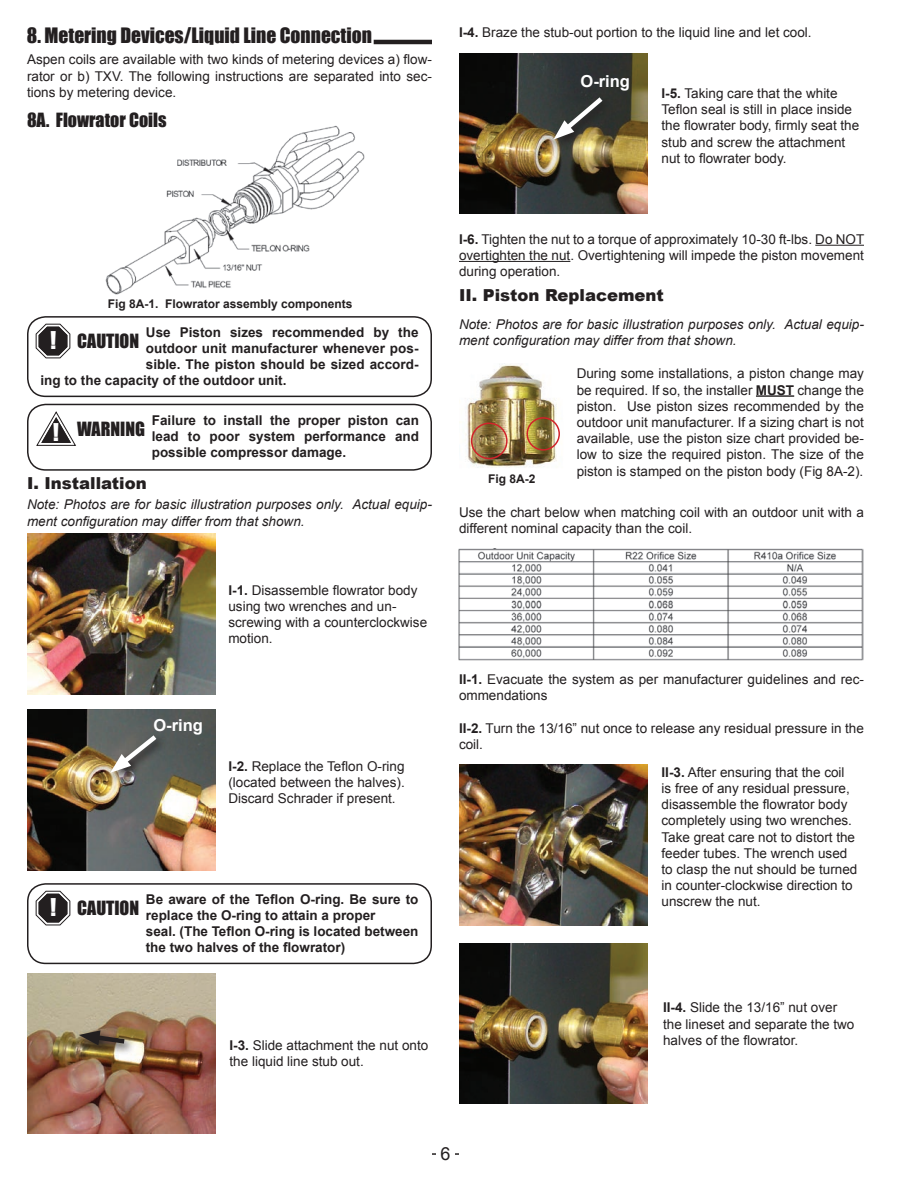
<style>
.page{position:relative;width:918px;height:1188px;background:#fff}
.page>*{position:absolute;margin:0;border:0;box-sizing:border-box;transform-origin:0 0}
.t1{font:19.5px "Impact";color:#231f20}
.t2{font:18px "Impact";color:#231f20}
.t3{font:18px "Arial";color:#231f20}
.t4{font:900 16.5px "Arial";color:#231f20}
.t5{font:700 16.5px "Arial";color:#fff}
.t6{font:13.5px/16.2px "Arial";color:#231f20}
.t7{font:700 13.5px/16.2px "Arial";color:#231f20;text-align:justify}
.t8{font:italic 13.5px/16.2px "Arial";color:#231f20}
.t9{font:700 12px "Arial";color:#231f20}
.s1{font-size:22.5px;color:#fff}
.s2{font-weight:700}
</style>
<div class="page">
<hr style="left:432px;top:1153px;width:27px;height:2px;background:#231f20">
<div style="left:437px;top:1146px;width:18px;height:15px;background:#fff"></div>
<hr style="left:374px;top:40px;width:58px;height:4px;background:#231f20">
<img style="left:105px;top:125px;width:260px;height:170px">
<div style="left:27px;top:316px;width:405px;height:81px;border:2px solid #231f20;border-radius:18px"></div>
<svg style="left:35px;top:323px;width:36px;height:36px"></svg>
<div style="left:39px;top:327px;width:28px;height:28px;border:3px solid #231f20;border-radius:8px"></div>
<div style="left:27px;top:404px;width:405px;height:67px;border:2px solid #231f20;border-radius:18px"></div>
<svg style="left:36px;top:411px;width:40px;height:35px"></svg>
<img style="left:27px;top:534px;width:189px;height:160px">
<img style="left:27px;top:973px;width:189px;height:161px">
<svg style="left:76px;top:1026px;width:60px;height:30px"></svg>
<svg style="left:79px;top:1030px;width:50px;height:16px"></svg>
<hr style="left:815px;top:245px;width:49px;height:1px;background:#231f20">
<hr style="left:459px;top:261px;width:111px;height:1px;background:#231f20">
<img style="left:459px;top:53px;width:189px;height:161px">
<svg style="left:550px;top:94px;width:63px;height:57px"></svg>
<svg style="left:554px;top:93px;width:53px;height:47px;background:#5a5950"></svg>
<div style="left:27px;top:883px;width:405px;height:81px;border:2px solid #231f20;border-radius:18px"></div>
<svg style="left:35px;top:890px;width:36px;height:36px"></svg>
<div style="left:39px;top:894px;width:28px;height:28px;border:3px solid #231f20;border-radius:8px"></div>
<img style="left:27px;top:710px;width:189px;height:161px">
<svg style="left:107px;top:732px;width:60px;height:52px"></svg>
<svg style="left:110px;top:731px;width:51px;height:42px;background:#757673"></svg>
<img style="left:459px;top:548px;width:405px;height:113px">
<hr style="left:756px;top:395px;width:38px;height:2px;background:#231f20">
<img style="left:465px;top:364px;width:95px;height:104px">
<div style="left:471px;top:423px;width:37px;height:36px;border:2px solid #d1232a;border-radius:50%"></div>
<div style="left:527px;top:417px;width:33px;height:34px;border:2px solid #d1232a;border-radius:50%"></div>
<img style="left:459px;top:943px;width:189px;height:161px">
<img style="left:459px;top:764px;width:189px;height:161px">
<p class="t1" style="left:27px;top:20px;width:347px">8. Metering Devices/Liquid Line Connection</p>
<p class="t6" style="left:27px;top:52px;width:407px;text-align:justify">Aspen coils are available with two kinds of metering devices a) flow&shy;rator or b) TXV. The following instructions are separated into sec&shy;tions by metering device.</p>
<p class="t2" style="left:27px;top:106px;width:141px">8A. Flowrator Coils</p>
<p class="t9" style="left:108px;top:295px;width:246px">Fig 8A-1. Flowrator assembly components</p>
<p class="t7" style="left:146px;top:324px;width:274px">Use Piston sizes recommended by the</p>
<p class="t7" style="left:146px;top:340px;width:274px">outdoor unit manufacturer whenever pos-</p>
<p class="t7" style="left:146px;top:356px;width:274px">sible. The piston should be sized accord-</p>
<p class="t7" style="left:40px;top:373px;width:248px">ing to the capacity of the outdoor unit.</p>
<p class="t2" style="left:50px;top:327px;width:91px"><span class="s1">!</span> CAUTION</p>
<p class="t7" style="left:152px;top:412px;width:269px">Failure to install the proper piston can lead to poor system performance and possible compressor damage.</p>
<p class="t2" style="left:53px;top:415px;width:94px"><span class="s1">!</span> WARNING</p>
<p class="t4" style="left:27px;top:471px;width:121px">I. Installation</p>
<p class="t8" style="left:27px;top:497px;width:407px">Note: Photos are for basic illustration purposes only. Actual equip&shy;ment configuration may differ from that shown.</p>
<p class="t6" style="left:228px;top:582px;width:200px"><span class="s2">I-1.</span> Disassemble flowrator body using two wrenches and un&shy;screwing with a counterclockwise motion.</p>
<p class="t5" style="left:153px;top:714px;width:51px">O-ring</p>
<p class="t6" style="left:228px;top:758px;width:178px;text-align:justify"><span class="s2">I-2.</span> Replace the Teflon O-ring (located between the halves).<br>Discard Schrader if present.</p>
<p class="t7" style="left:146px;top:891px;width:274px;text-align:left">Be aware of the Teflon O-ring. Be sure to replace the O-ring to attain a proper<br>seal. (The Teflon O-ring is located between the two halves of the flowrator)</p>
<p class="t2" style="left:50px;top:894px;width:91px"><span class="s1">!</span> CAUTION</p>
<p class="t6" style="left:230px;top:1037px;width:200px"><span class="s2">I-3.</span> Slide attachment the nut onto the liquid line stub out.</p>
<p class="t6" style="left:459px;top:24px;width:354px"><span class="s2">I-4.</span> Braze the stub-out portion to the liquid line and let cool.</p>
<p class="t5" style="left:580px;top:69px;width:51px">O-ring</p>
<p class="t6" style="left:662px;top:85px;width:199px"><span class="s2">I-5.</span> Taking care that the white<br>Teflon seal is still in place inside the flowrater body, firmly seat the stub and screw the attachment nut to flowrater body.</p>
<p class="t6" style="left:459px;top:231px;width:407px;text-align:justify"><span class="s2">I-6.</span> Tighten the nut to a torque of approximately 10-30 ft-lbs. Do NOT overtighten the nut. Overtightening will impede the piston movement during operation.</p>
<p class="t4" style="left:459px;top:284px;width:206px">II. Piston Replacement</p>
<p class="t8" style="left:459px;top:316px;width:407px">Note: Photos are for basic illustration purposes only. Actual equip&shy;ment configuration may differ from that shown.</p>
<p class="t6" style="left:577px;top:366px;width:289px;text-align:justify">During some installations, a piston change may be required. If so, the installer <span class="s2">MUST</span> change the piston. Use piston sizes recommended by the outdoor unit manufacturer. If a sizing chart is not available, use the piston size chart provided be&shy;low to size the required piston. The size of the piston is stamped on the piston body (Fig 8A-2).</p>
<p class="t9" style="left:488px;top:470px;width:49px">Fig 8A-2</p>
<p class="t6" style="left:459px;top:504px;width:406px">Use the chart below when matching coil with an outdoor unit with a different nominal capacity than the coil.</p>
<p class="t6" style="left:459px;top:671px;width:407px"><span class="s2">II-1.</span> Evacuate the system as per manufacturer guidelines and rec&shy;ommendations</p>
<p class="t6" style="left:459px;top:720px;width:406px"><span class="s2">II-2.</span> Turn the 13/16” nut once to release any residual pressure in the coil.</p>
<p class="t6" style="left:662px;top:764px;width:197px"><span class="s2">II-3.</span> After ensuring that the coil is free of any residual pressure, disassemble the flowrator body completely using two wrenches.<br>Take great care not to distort the feeder tubes. The wrench used to clasp the nut should be turned in counter-clockwise direction to unscrew the nut.</p>
<p class="t6" style="left:663px;top:999px;width:193px"><span class="s2">II-4.</span> Slide the 13/16” nut over the lineset and separate the two halves of the flowrator.</p>
<p class="t3" style="left:440px;top:1141px;width:12px">6</p>
</div>
